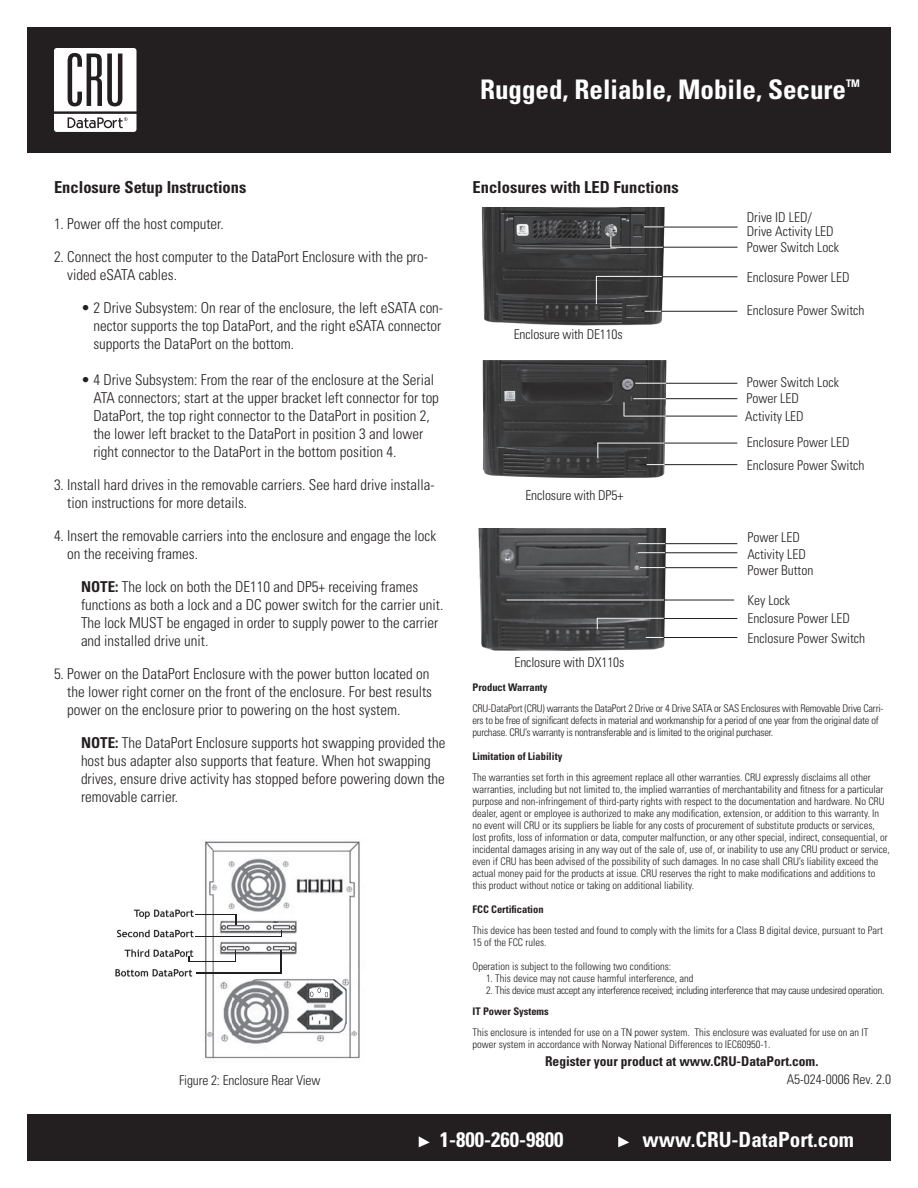
<style>
.page{position:relative;width:918px;height:1188px;background:#fff}
.page>*{position:absolute;margin:0;border:0;box-sizing:border-box;transform-origin:0 0}
.t1{font:700 condensed 27px "Univers";color:#fff}
.t2{font:700 condensed 21px "Univers";color:#fff}
.t3{font:700 condensed 16.5px "Univers";color:#231f20}
.t4{font:300 condensed 15px/18px "Univers";color:#231f20}
.t5{font:300 condensed 13.5px/16.6px "Univers";color:#231f20}
.t6{font:700 condensed 13.5px "Univers";color:#231f20}
.t7{font:300 condensed 10.5px/12px "Univers";color:#231f20}
.t8{font:300 condensed 10.5px/12px "Univers";letter-spacing:-.02em;color:#231f20}
.t9{font:300 condensed 10.5px "Univers";letter-spacing:-.025em;color:#231f20}
.t10{font:700 condensed 10.5px "Univers";color:#231f20}
.t11{font:700 condensed 10.5px "Univers";color:#fff}
.s1{font-weight:700}
</style>
<div class="page">
<div style="left:27px;top:27px;width:864px;height:126px;background:#231f20"></div>
<svg style="left:54px;top:48px;width:82px;height:84px"></svg>
<div style="left:27px;top:1115px;width:864px;height:46px;background:#231f20"></div>
<svg style="left:419px;top:1136px;width:11px;height:11px"></svg>
<svg style="left:618px;top:1136px;width:11px;height:11px"></svg>
<img style="left:481px;top:208px;width:190px;height:118px">
<hr style="left:642px;top:227px;width:96px;height:1px;background:#231f20">
<hr style="left:615px;top:247px;width:122px;height:1px;background:#231f20">
<hr style="left:641px;top:311px;width:96px;height:1px;background:#231f20">
<svg style="left:596px;top:277px;width:1px;height:27px"></svg>
<hr style="left:653px;top:276px;width:84px;height:1px;background:#231f20">
<svg style="left:644px;top:227px;width:20px;height:1px"></svg>
<svg style="left:645px;top:311px;width:16px;height:1px"></svg>
<hr style="left:611px;top:247px;width:52px;height:1px;background:#fff">
<hr style="left:596px;top:276px;width:66px;height:1px;background:#fff">
<img style="left:478px;top:529px;width:194px;height:122px">
<hr style="left:639px;top:552px;width:98px;height:1px;background:#231f20">
<hr style="left:640px;top:567px;width:97px;height:1px;background:#231f20">
<hr style="left:663px;top:637px;width:74px;height:1px;background:#231f20">
<hr style="left:638px;top:543px;width:99px;height:1px;background:#231f20">
<svg style="left:638px;top:543px;width:27px;height:1px"></svg>
<svg style="left:638px;top:552px;width:27px;height:1px"></svg>
<svg style="left:640px;top:567px;width:25px;height:1px"></svg>
<hr style="left:507px;top:600px;width:227px;height:1px;background:#231f20">
<hr style="left:507px;top:600px;width:157px;height:1px;background:#fff">
<svg style="left:646px;top:637px;width:18px;height:1px"></svg>
<hr style="left:597px;top:618px;width:140px;height:1px;background:#231f20">
<hr style="left:597px;top:618px;width:67px;height:1px;background:#fff">
<img style="left:115px;top:841px;width:245px;height:221px">
<img style="left:196px;top:973px;width:85px;height:1px">
<svg style="left:281px;top:951px;width:1px;height:22px"></svg>
<img style="left:189px;top:961px;width:45px;height:1px">
<svg style="left:234px;top:951px;width:2px;height:11px"></svg>
<img style="left:195px;top:936px;width:87px;height:1px">
<img style="left:195px;top:914px;width:41px;height:1px">
<svg style="left:310px;top:988px;width:18px;height:9px"></svg>
<img style="left:483px;top:360px;width:183px;height:118px">
<hr style="left:659px;top:383px;width:78px;height:1px;background:#231f20">
<hr style="left:638px;top:464px;width:99px;height:1px;background:#231f20">
<hr style="left:635px;top:383px;width:31px;height:1px;background:#fff">
<hr style="left:633px;top:398px;width:104px;height:1px;background:#231f20">
<hr style="left:633px;top:398px;width:33px;height:1px;background:#fff">
<hr style="left:593px;top:443px;width:144px;height:1px;background:#231f20">
<svg style="left:597px;top:444px;width:1px;height:14px"></svg>
<hr style="left:597px;top:443px;width:68px;height:1px;background:#fff">
<svg style="left:647px;top:464px;width:18px;height:1px"></svg>
<hr style="left:625px;top:416px;width:112px;height:1px;background:#231f20">
<hr style="left:624px;top:416px;width:42px;height:1px;background:#fff">
<svg style="left:624px;top:402px;width:1px;height:14px"></svg>
<h1 class="t1" style="left:480px;top:73px;width:368px">Rugged, Reliable, Mobile, Secure</h1>
<p class="t11" style="left:846px;top:77px;width:15px">TM</p>
<h3 class="t3" style="left:54px;top:177px;width:194px">Enclosure Setup Instructions</h3>
<h3 class="t4" style="left:54px;top:214px;width:171px">1. Power off the host computer.</h3>
<h3 class="t4" style="left:67px;top:247px;width:362px;text-indent:-13px">2. Connect the host computer to the DataPort Enclosure with the pro&shy;vided eSATA cables.</h3>
<h3 class="t4" style="left:93px;top:298px;width:351px;text-align:justify;text-indent:-12px">• 2 Drive Subsystem: On rear of the enclosure, the left eSATA con&shy;nector supports the top DataPort, and the right eSATA connector supports the DataPort on the bottom.</h3>
<p class="t4" style="left:93px;top:370px;width:347px;text-indent:-12px">• 4 Drive Subsystem: From the rear of the enclosure at the Serial ATA connectors; start at the upper bracket left connector for top DataPort, the top right connector to the DataPort in position 2, the lower left bracket to the DataPort in position 3 and lower right connector to the DataPort in the bottom position 4.</p>
<h3 class="t4" style="left:67px;top:475px;width:369px;text-indent:-13px">3. Install hard drives in the removable carriers. See hard drive installa&shy;tion instructions for more details.</h3>
<h3 class="t4" style="left:67px;top:526px;width:370px;text-indent:-13px">4. Insert the removable carriers into the enclosure and engage the lock on the receiving frames.</h3>
<h3 class="t4" style="left:81px;top:577px;width:364px"><span class="s1">NOTE:</span> The lock on both the DE110 and DP5+ receiving frames functions as both a lock and a DC power switch for the carrier unit.<br>The lock MUST be engaged in order to supply power to the carrier and installed drive unit.</h3>
<h3 class="t4" style="left:67px;top:664px;width:366px;text-indent:-13px">5. Power on the DataPort Enclosure with the power button located on the lower right corner on the front of the enclosure. For best results power on the enclosure prior to powering on the host system.</h3>
<h3 class="t4" style="left:81px;top:733px;width:366px"><span class="s1">NOTE:</span> The DataPort Enclosure supports hot swapping provided the host bus adapter also supports that feature. When hot swapping drives, ensure drive activity has stopped before powering down the removable carrier.</h3>
<p class="t5" style="left:179px;top:1071px;width:143px">Figure 2: Enclosure Rear View</p>
<h3 class="t3" style="left:472px;top:177px;width:208px">Enclosures with LED Functions</h3>
<p class="t5" style="left:514px;top:326px;width:110px">Enclosure with DE110s</p>
<p class="t5" style="left:525px;top:487px;width:100px">Enclosure with DP5+</p>
<p class="t5" style="left:515px;top:654px;width:111px">Enclosure with DX110s</p>
<p class="t5" style="left:747px;top:211px;width:89px;line-height:13.5px">Drive ID LED/<br>Drive Activity LED</p>
<p class="t5" style="left:747px;top:239px;width:94px">Power Switch Lock</p>
<p class="t5" style="left:747px;top:269px;width:104px">Enclosure Power LED</p>
<p class="t5" style="left:747px;top:301px;width:119px">Enclosure Power Switch</p>
<p class="t5" style="left:747px;top:374px;width:94px">Power Switch Lock</p>
<p class="t5" style="left:745px;top:389px;width:60px;line-height:17.7px">Power LED<br>Activity LED</p>
<p class="t5" style="left:747px;top:430px;width:119px;line-height:23.2px">Enclosure Power LED<br>Enclosure Power Switch</p>
<p class="t5" style="left:747px;top:528px;width:67px">Power LED<br>Activity LED<br>Power Button</p>
<p class="t5" style="left:747px;top:591px;width:104px;line-height:18px">Key Lock<br>Enclosure Power LED</p>
<p class="t5" style="left:747px;top:630px;width:119px">Enclosure Power Switch</p>
<p class="t10" style="left:472px;top:681px;width:77px">Product Warranty</p>
<p class="t8" style="left:472px;top:702px;width:412px">CRU-DataPort (CRU) warrants the DataPort 2 Drive or 4 Drive SATA or SAS Enclosures with Removable Drive Carri&shy;ers to be free of significant defects in material and workmanship for a period of one year from the original date of purchase. CRU’s warranty is nontransferable and is limited to the original purchaser.</p>
<p class="t10" style="left:472px;top:750px;width:91px">Limitation of Liability</p>
<p class="t7" style="left:472px;top:771px;width:419px">The warranties set forth in this agreement replace all other warranties. CRU expressly disclaims all other warranties, including but not limited to, the implied warranties of merchantability and fitness for a particular purpose and non-infringement of third-party rights with respect to the documentation and hardware. No CRU dealer, agent or employee is authorized to make any modification, extension, or addition to this warranty. In no event will CRU or its suppliers be liable for any costs of procurement of substitute products or services, lost profits, loss of information or data, computer malfunction, or any other special, indirect, consequential, or incidental damages arising in any way out of the sale of, use of, or inability to use any CRU product or service, even if CRU has been advised of the possibility of such damages. In no case shall CRU’s liability exceed the actual money paid for the products at issue. CRU reserves the right to make modifications and additions to this product without notice or taking on additional liability.</p>
<p class="t10" style="left:472px;top:903px;width:73px">FCC Certification</p>
<p class="t7" style="left:472px;top:924px;width:412px">This device has been tested and found to comply with the limits for a Class B digital device, pursuant to Part<br>15 of the FCC rules.</p>
<p class="t7" style="left:472px;top:960px;width:200px">Operation is subject to the following two conditions:</p>
<p class="t7" style="left:486px;top:972px;width:209px">1. This device may not cause harmful interference, and</p>
<p class="t9" style="left:486px;top:984px;width:400px">2. This device must accept any interference received; including interference that may cause undesired operation.</p>
<p class="t10" style="left:472px;top:1005px;width:78px">IT Power Systems</p>
<p class="t7" style="left:472px;top:1026px;width:397px">This enclosure is intended for use on a TN power system. This enclosure was evaluated for use on an IT power system in accordance with Norway National Differences to IEC60950-1.</p>
<p class="t6" style="left:545px;top:1053px;width:275px">Register your product at www.CRU-DataPort.com.</p>
<p class="t5" style="left:787px;top:1071px;width:106px">A5-024-0006 Rev. 2.0</p>
<h2 class="t2" style="left:440px;top:1127px;width:125px">1-800-260-9800</h2>
<h2 class="t2" style="left:642px;top:1127px;width:213px">www.CRU-DataPort.com</h2>
</div>
